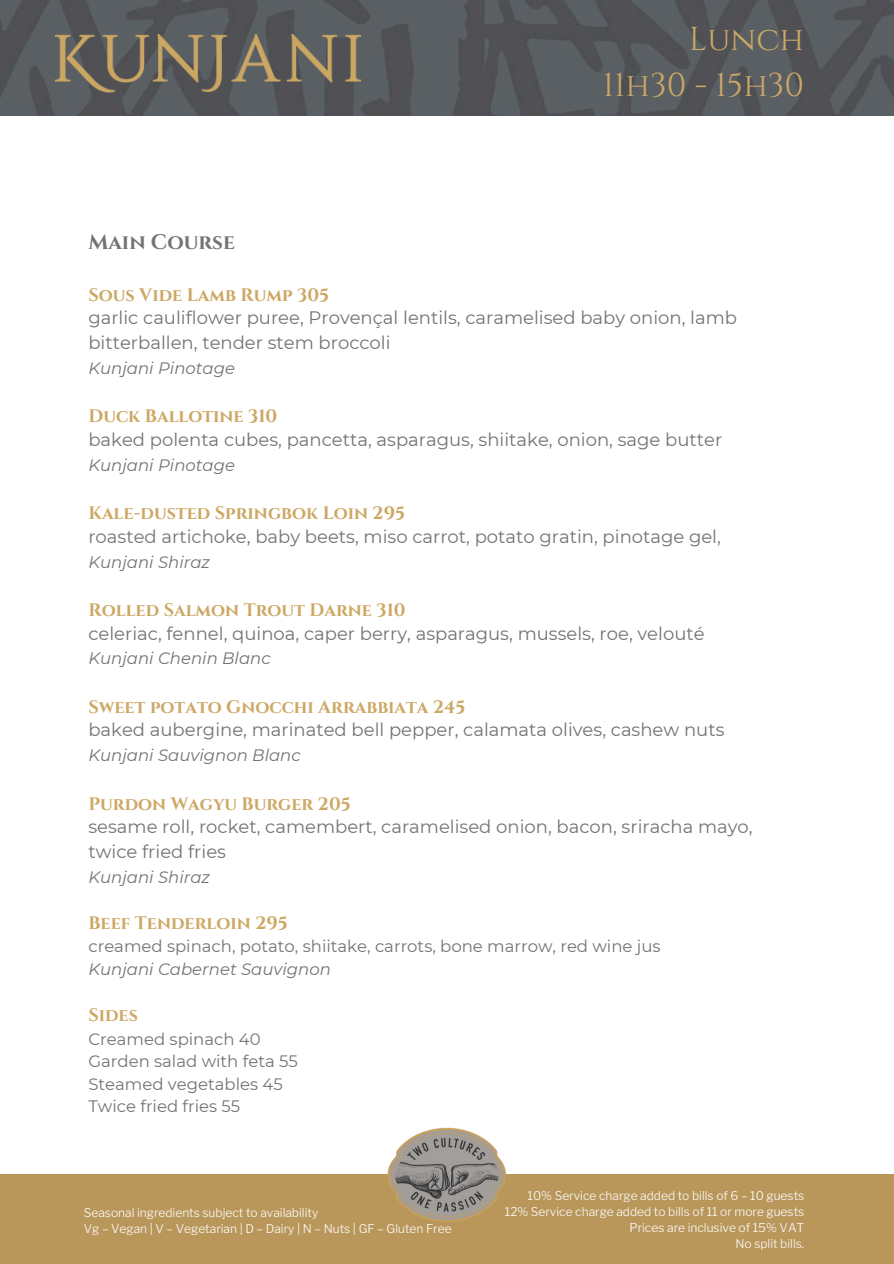
<style>
.page{position:relative;width:894px;height:1264px;background:#fff}
.page>*{position:absolute;margin:0;border:0;box-sizing:border-box;transform-origin:0 0}
.t1{font:33px/46.2px "Cinzel";color:#cda864;text-align:right}
.t2{font:700 21px "Cinzel";color:#737373}
.t3{font:18px/24.2px "Montserrat";color:#737373}
.t4{font:700 18px "Cinzel";color:#cda864}
.t5{font:16.5px/22.5px "Montserrat";color:#737373}
.t6{font:italic 16.5px "Montserrat";color:#737373}
.t7{font:300 12px "Libre Franklin";color:#fff}
.s1{font-family:"Cinzel";font-weight:700;color:#cda864}
.s2{font-style:italic}
</style>
<div class="page">
<div style="left:0;top:1174px;width:893px;height:89px;background:#b9975b"></div>
<img style="left:387px;top:1127px;width:119px;height:95px">
<img style="left:0;top:0;width:893px;height:116px">
<img style="left:55px;top:34px;width:305px;height:59px">
<p class="t1" style="left:602px;top:17px;width:203px">Lunch<br>11h30 - 15h30</p>
<h2 class="t2" style="left:88px;top:228px;width:148px">Main Course</h2>
<h3 class="t3" style="left:88px;top:282px;width:650px"><span class="s1">Sous Vide Lamb Rump 305<br></span>garlic cauliflower puree, Provençal lentils, caramelised baby onion, lamb bitterballen, tender stem broccoli</h3>
<h3 class="t6" style="left:88px;top:358px;width:148px">Kunjani Pinotage</h3>
<h3 class="t3" style="left:88px;top:404px;width:635px;line-height:23.7px"><span class="s1">Duck Ballotine 310<br></span>baked polenta cubes, pancetta, asparagus, shiitake, onion, sage butter</h3>
<h3 class="t6" style="left:88px;top:455px;width:148px">Kunjani Pinotage</h3>
<h3 class="t3" style="left:88px;top:501px;width:634px;line-height:23.7px"><span class="s1">Kale-dusted Springbok Loin 295<br></span>roasted artichoke, baby beets, miso carrot, potato gratin, pinotage gel,</h3>
<h3 class="t6" style="left:88px;top:551px;width:123px">Kunjani Shiraz</h3>
<h3 class="t3" style="left:88px;top:597px;width:617px;line-height:23.7px"><span class="s1">Rolled Salmon Trout Darne 310<br></span>celeriac, fennel, quinoa, caper berry, asparagus, mussels, roe, velouté</h3>
<h3 class="t6" style="left:88px;top:648px;width:184px">Kunjani Chenin Blanc</h3>
<h3 class="t3" style="left:88px;top:694px;width:637px;line-height:23.7px"><span class="s1">Sweet potato Gnocchi Arrabbiata 245<br></span>baked aubergine, marinated bell pepper, calamata olives, cashew nuts</h3>
<h3 class="t6" style="left:88px;top:745px;width:214px">Kunjani Sauvignon Blanc</h3>
<h3 class="t3" style="left:88px;top:791px;width:665px"><span class="s1">Purdon Wagyu Burger 205<br></span>sesame roll, rocket, camembert, caramelised onion, bacon, sriracha mayo, twice fried fries</h3>
<h3 class="t6" style="left:88px;top:866px;width:123px">Kunjani Shiraz</h3>
<h3 class="t4" style="left:88px;top:911px;width:201px">Beef Tenderloin 295</h3>
<h3 class="t5" style="left:88px;top:935px;width:573px">creamed spinach, potato, shiitake, carrots, bone marrow, red wine jus<br><span class="s2">Kunjani Cabernet Sauvignon</span></h3>
<h3 class="t4" style="left:88px;top:1003px;width:51px">Sides</h3>
<h3 class="t5" style="left:88px;top:1027px;width:211px">Creamed spinach 40<br>Garden salad with feta 55<br>Steamed vegetables 45<br>Twice fried fries 55</h3>
<p class="t7" style="left:84px;top:1205px;width:236px">Seasonal ingredients subject to availability</p>
<p class="t7" style="left:84px;top:1221px;width:369px">Vg – Vegan | V – Vegetarian | D – Dairy | N – Nuts | GF – Gluten Free</p>
<p class="t7" style="left:527px;top:1187px;width:278px">10% Service charge added to bills of 6 – 10 guests</p>
<p class="t7" style="left:504px;top:1203px;width:301px">12% Service charge added to bills of 11 or more guests</p>
<p class="t7" style="left:629px;top:1219px;width:176px">Prices are inclusive of 15% VAT</p>
<p class="t7" style="left:735px;top:1235px;width:70px">No split bills.</p>
</div>
